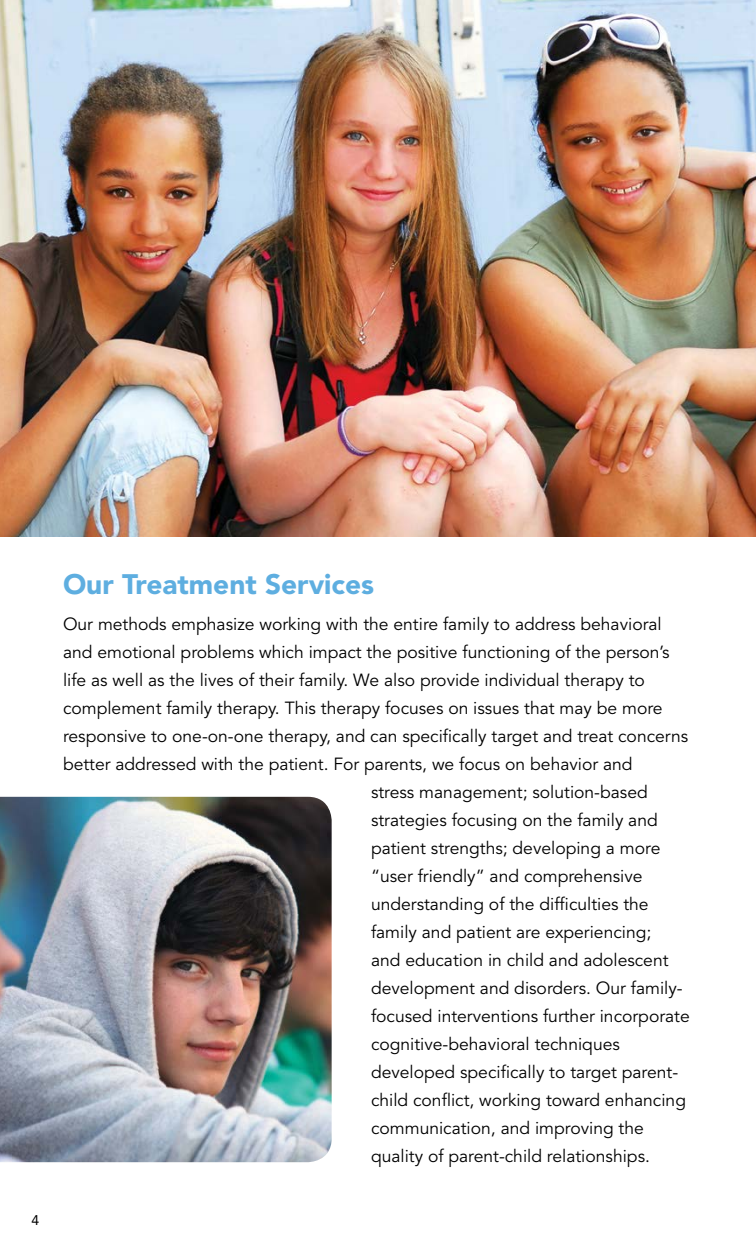
<style>
.page{position:relative;width:756px;height:1260px;background:#fff}
.page>*{position:absolute;margin:0;border:0;box-sizing:border-box;transform-origin:0 0}
.t1{font:900 28px "Avenir";color:#5eaee0}
.t2{font:17.5px "Avenir";color:#000}
.t3{font:14px "Avenir";color:#000}
</style>
<div class="page">
<img style="left:0;top:797px;width:332px;height:365px">
<img style="left:0;top:0;width:756px;height:537px">
<p class="t3" style="left:32px;top:1212px;width:9px">4</p>
<h1 class="t1" style="left:63px;top:567px;width:313px">Our Treatment Services</h1>
<p class="t2" style="left:63px;top:614px;width:600px">Our methods emphasize working with the entire family to address behavioral</p>
<p class="t2" style="left:63px;top:642px;width:608px">and emotional problems which impact the positive functioning of the person’s</p>
<p class="t2" style="left:63px;top:670px;width:583px">life as well as the lives of their family. We also provide individual therapy to</p>
<p class="t2" style="left:63px;top:698px;width:601px">complement family therapy. This therapy focuses on issues that may be more</p>
<p class="t2" style="left:63px;top:726px;width:627px">responsive to one-on-one therapy, and can specifically target and treat concerns</p>
<p class="t2" style="left:63px;top:754px;width:571px">better addressed with the patient. For parents, we focus on behavior and</p>
<p class="t2" style="left:371px;top:782px;width:278px">stress management; solution-based</p>
<p class="t2" style="left:371px;top:810px;width:288px">strategies focusing on the family and</p>
<p class="t2" style="left:371px;top:838px;width:291px">patient strengths; developing a more</p>
<p class="t2" style="left:371px;top:866px;width:273px">“user friendly” and comprehensive</p>
<p class="t2" style="left:371px;top:894px;width:279px">understanding of the difficulties the</p>
<p class="t2" style="left:371px;top:922px;width:282px">family and patient are experiencing;</p>
<p class="t2" style="left:371px;top:950px;width:299px">and education in child and adolescent</p>
<p class="t2" style="left:371px;top:978px;width:313px">development and disorders. Our family-</p>
<p class="t2" style="left:371px;top:1006px;width:320px">focused interventions further incorporate</p>
<p class="t2" style="left:371px;top:1034px;width:250px">cognitive-behavioral techniques</p>
<p class="t2" style="left:371px;top:1062px;width:309px">developed specifically to target parent-</p>
<p class="t2" style="left:371px;top:1090px;width:316px">child conflict, working toward enhancing</p>
<p class="t2" style="left:371px;top:1118px;width:274px">communication, and improving the</p>
<p class="t2" style="left:371px;top:1146px;width:280px">quality of parent-child relationships.</p>
</div>
